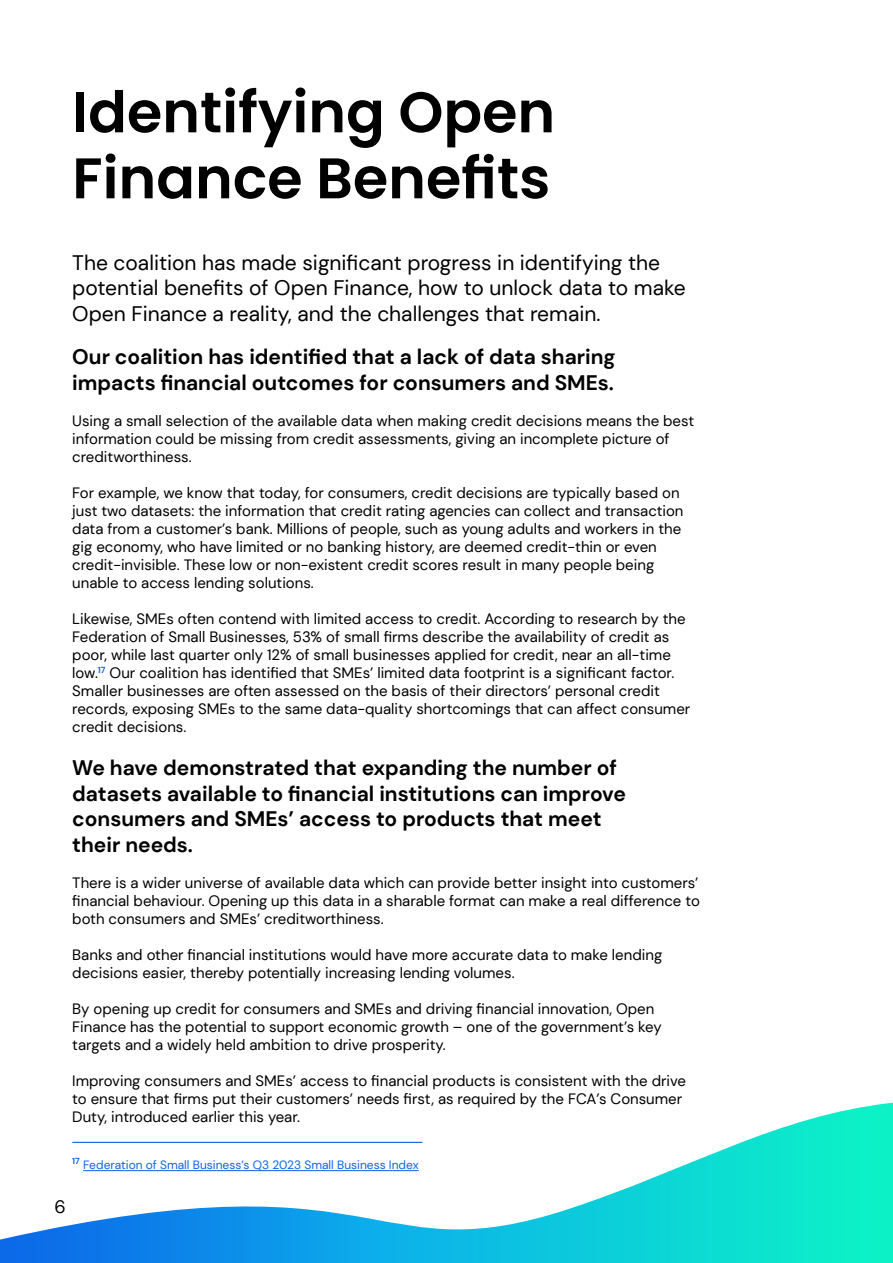
<style>
.page{position:relative;width:893px;height:1263px;background:#fff}
.page>*{position:absolute;margin:0;border:0;box-sizing:border-box;transform-origin:0 0}
.t1{font:600 57.15px/66px "Poppins";color:#000}
.t2{font:700 21px/25.5px "DM Sans";color:#000}
.t3{font:21px/25.2px "DM Sans";color:#000}
.t4{font:18px "DM Sans";color:#000}
.t5{font:15px/18px "DM Sans";color:#000}
.t6{font:12px "DM Sans";color:#0c62e8}
</style>
<div class="page">
<svg style="left:0;top:1103px;width:893px;height:160px"></svg>
<hr style="left:83px;top:1170px;width:336px;height:1px;background:#0c62e8">
<hr style="left:72px;top:1142px;width:350px;height:1px;background:#0c62e8">
<h1 class="t1" style="left:72px;top:80px;width:484px">Identifying Open<br>Finance Benefits</h1>
<h2 class="t3" style="left:72px;top:250px;width:615px">The coalition has made significant progress in identifying the potential benefits of Open Finance, how to unlock data to make<br>Open Finance a reality, and the challenges that remain.</h2>
<h2 class="t2" style="left:72px;top:344px;width:545px">Our coalition has identified that a lack of data sharing impacts financial outcomes for consumers and SMEs.</h2>
<p class="t5" style="left:72px;top:411px;width:623px">Using a small selection of the available data when making credit decisions means the best information could be missing from credit assessments, giving an incomplete picture of creditworthiness.</p>
<p class="t5" style="left:72px;top:483px;width:613px">For example, we know that today, for consumers, credit decisions are typically based on just two datasets: the information that credit rating agencies can collect and transaction data from a customer’s bank. Millions of people, such as young adults and workers in the gig economy, who have limited or no banking history, are deemed credit-thin or even credit-invisible. These low or non-existent credit scores result in many people being unable to access lending solutions.</p>
<p class="t5" style="left:72px;top:609px;width:620px">Likewise, SMEs often contend with limited access to credit. According to research by the Federation of Small Businesses, 53% of small firms describe the availability of credit as poor, while last quarter only 12% of small businesses applied for credit, near an all-time low.<sup>17</sup> Our coalition has identified that SMEs’ limited data footprint is a significant factor.<br>Smaller businesses are often assessed on the basis of their directors’ personal credit records, exposing SMEs to the same data-quality shortcomings that can affect consumer credit decisions.</p>
<h2 class="t2" style="left:72px;top:755px;width:555px">We have demonstrated that expanding the number of datasets available to financial institutions can improve consumers and SMEs’ access to products that meet their needs.</h2>
<p class="t5" style="left:72px;top:873px;width:629px;text-align:justify">There is a wider universe of available data which can provide better insight into customers’ financial behaviour. Opening up this data in a sharable format can make a real difference to both consumers and SMEs’ creditworthiness.</p>
<p class="t5" style="left:72px;top:945px;width:591px">Banks and other financial institutions would have more accurate data to make lending decisions easier, thereby potentially increasing lending volumes.</p>
<p class="t5" style="left:72px;top:999px;width:591px">By opening up credit for consumers and SMEs and driving financial innovation, Open<br>Finance has the potential to support economic growth – one of the government’s key targets and a widely held ambition to drive prosperity.</p>
<p class="t5" style="left:72px;top:1071px;width:615px">Improving consumers and SMEs’ access to financial products is consistent with the drive to ensure that firms put their customers’ needs first, as required by the FCA’s Consumer<br>Duty, introduced earlier this year.</p>
<p class="t6" style="left:72px;top:1158px;width:348px"><sup>17</sup> Federation of Small Business’s Q3 2023 Small Business Index</p>
<p class="t4" style="left:55px;top:1195px;width:13px">6</p>
</div>
